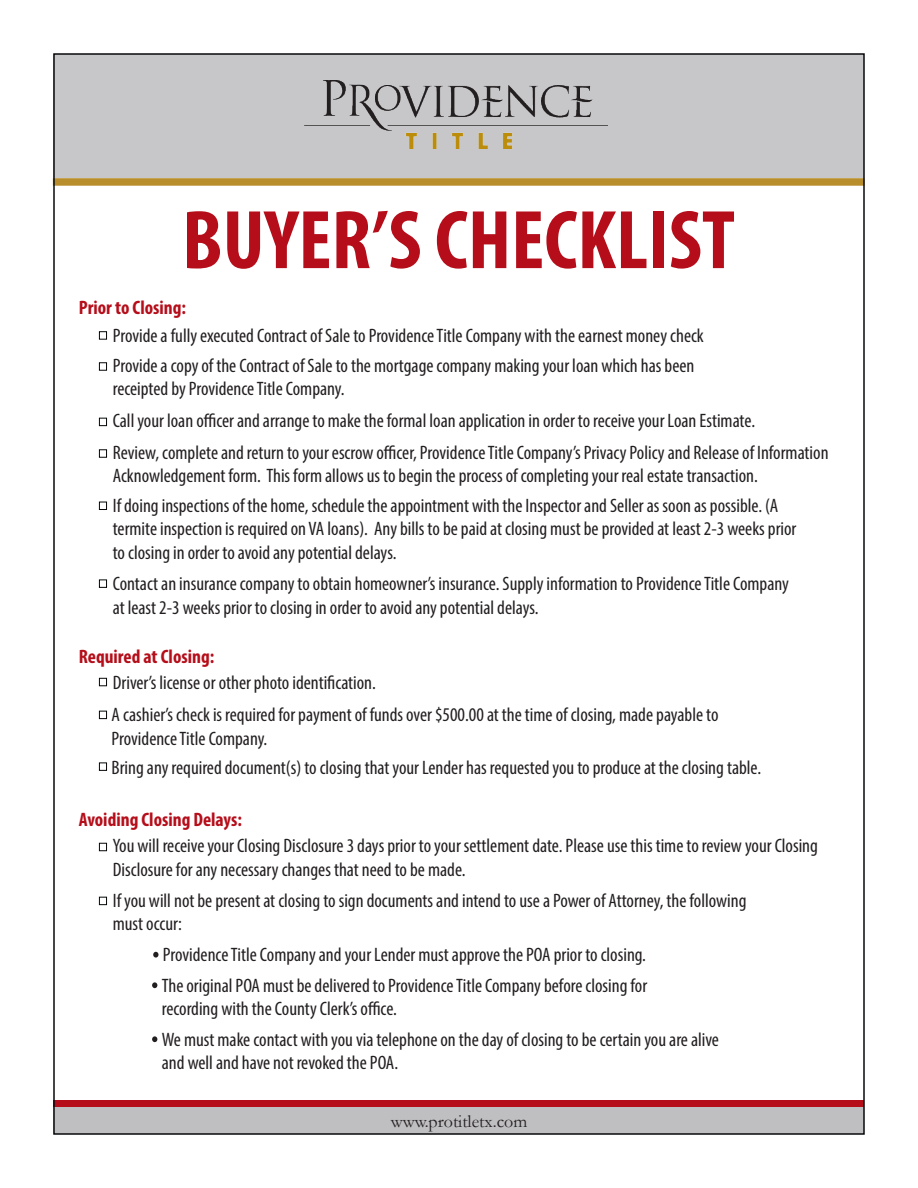
<style>
.page{position:relative;width:918px;height:1188px;background:#fff}
.page>*{position:absolute;margin:0;border:0;box-sizing:border-box;transform-origin:0 0}
.t1{font:700 condensed 84px "Myriad Pro";color:#b50e1a}
.t2{font:condensed 19.5px/23.4px "Myriad Pro";color:#231f20}
.t3{font:700 condensed 19.5px "Myriad Pro";color:#b50e1a}
.t4{font:18px "Garamond";color:#231f20}
</style>
<div class="page">
<div style="left:53px;top:1100px;width:811px;height:8px;background:#b50e1a"></div>
<div style="left:53px;top:55px;width:811px;height:123px;background:#c7c7c9"></div>
<img style="left:304px;top:80px;width:303px;height:69px">
<div style="left:53px;top:178px;width:811px;height:8px;background:#b88e2d"></div>
<div style="left:53px;top:1108px;width:811px;height:26px;background:#bfbec0"></div>
<svg style="left:153px;top:952px;width:6px;height:6px"></svg>
<svg style="left:152px;top:982px;width:5px;height:6px"></svg>
<svg style="left:152px;top:1036px;width:5px;height:6px"></svg>
<div style="left:99px;top:331px;width:8px;height:9px;border:1px solid #050707"></div>
<div style="left:99px;top:362px;width:8px;height:9px;border:1px solid #050707"></div>
<div style="left:99px;top:418px;width:8px;height:8px;border:1px solid #050707"></div>
<div style="left:99px;top:449px;width:8px;height:9px;border:1px solid #050707"></div>
<div style="left:99px;top:502px;width:8px;height:8px;border:1px solid #050707"></div>
<div style="left:99px;top:579px;width:8px;height:9px;border:1px solid #050707"></div>
<div style="left:99px;top:678px;width:8px;height:8px;border:1px solid #050707"></div>
<div style="left:99px;top:711px;width:8px;height:8px;border:1px solid #050707"></div>
<div style="left:99px;top:762px;width:8px;height:9px;border:1px solid #050707"></div>
<div style="left:99px;top:843px;width:8px;height:8px;border:1px solid #050707"></div>
<div style="left:99px;top:897px;width:8px;height:8px;border:1px solid #050707"></div>
<p class="t1" style="left:182px;top:188px;width:554px">BUYER’S CHECKLIST</p>
<p class="t3" style="left:79px;top:295px;width:109px">Prior to Closing:</p>
<p class="t2" style="left:113px;top:323px;width:593px">Provide a fully executed Contract of Sale to Providence Title Company with the earnest money check</p>
<p class="t2" style="left:113px;top:353px;width:583px">Provide a copy of the Contract of Sale to the mortgage company making your loan which has been receipted by Providence Title Company.</p>
<p class="t2" style="left:113px;top:408px;width:644px">Call your loan officer and arrange to make the formal loan application in order to receive your Loan Estimate.</p>
<p class="t2" style="left:113px;top:440px;width:717px">Review, complete and return to your escrow officer, Providence Title Company’s Privacy Policy and Release of Information<br>Acknowledgement form. This form allows us to begin the process of completing your real estate transaction.</p>
<p class="t2" style="left:113px;top:494px;width:685px">If doing inspections of the home, schedule the appointment with the Inspector and Seller as soon as possible. (A termite inspection is required on VA loans). Any bills to be paid at closing must be provided at least 2-3 weeks prior to closing in order to avoid any potential delays.</p>
<p class="t2" style="left:113px;top:572px;width:678px">Contact an insurance company to obtain homeowner’s insurance. Supply information to Providence Title Company at least 2-3 weeks prior to closing in order to avoid any potential delays.</p>
<p class="t3" style="left:79px;top:644px;width:137px">Required at Closing:</p>
<p class="t2" style="left:113px;top:671px;width:265px">Driver’s license or other photo identification.</p>
<p class="t2" style="left:112px;top:703px;width:608px">A cashier’s check is required for payment of funds over $500.00 at the time of closing, made payable to<br>Providence Title Company.</p>
<p class="t2" style="left:112px;top:756px;width:651px">Bring any required document(s) to closing that your Lender has requested you to produce at the closing table.</p>
<p class="t3" style="left:79px;top:807px;width:165px">Avoiding Closing Delays:</p>
<p class="t2" style="left:113px;top:834px;width:707px">You will receive your Closing Disclosure 3 days prior to your settlement date. Please use this time to review your Closing<br>Disclosure for any necessary changes that need to be made.</p>
<p class="t2" style="left:113px;top:888px;width:635px">If you will not be present at closing to sign documents and intend to use a Power of Attorney, the following must occur:</p>
<p class="t2" style="left:163px;top:943px;width:485px">Providence Title Company and your Lender must approve the POA prior to closing.</p>
<p class="t2" style="left:162px;top:974px;width:487px">The original POA must be delivered to Providence Title Company before closing for recording with the County Clerk’s office.</p>
<p class="t2" style="left:162px;top:1028px;width:559px">We must make contact with you via telephone on the day of closing to be certain you are alive and well and have not revoked the POA.</p>
<p class="t4" style="left:391px;top:1109px;width:138px">www.protitletx.com</p>
</div>
